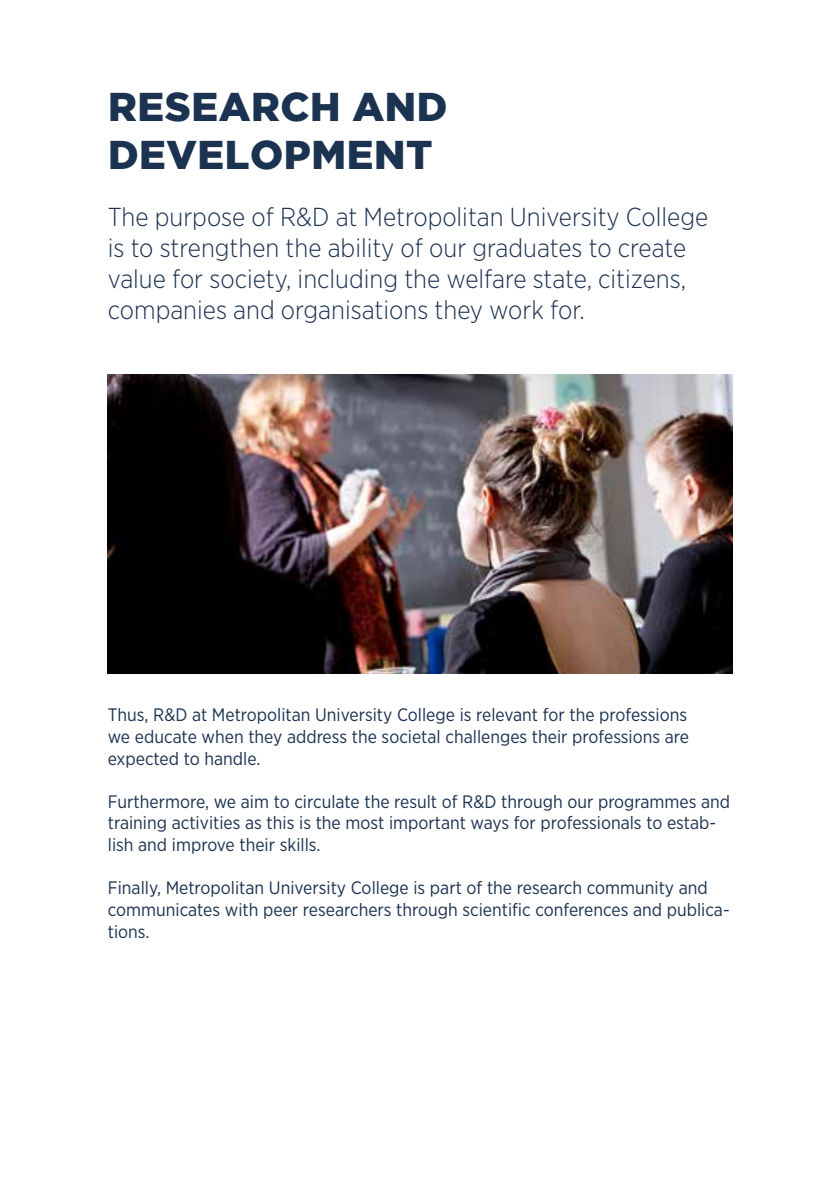
<style>
.page{position:relative;width:840px;height:1191px;background:#fff}
.page>*{position:absolute;margin:0;border:0;box-sizing:border-box;transform-origin:0 0}
.t1{font:900 40px/48px "Gotham";letter-spacing:.015em;color:#1b3250}
.t2{font:300 26px/31.2px "Gotham Narrow";color:#1b3250}
.t3{font:18px/21.6px "Gotham Narrow";color:#1b3250}
</style>
<div class="page">
<img style="left:108px;top:374px;width:623px;height:299px">
<h1 class="t1" style="left:108px;top:82px;width:340px">RESEARCH AND<br>DEVELOPMENT</h1>
<h2 class="t2" style="left:108px;top:200px;width:601px">The purpose of R&amp;D at Metropolitan University College is to strengthen the ability of our graduates to create value for society, including the welfare state, citizens, companies and organisations they work for.</h2>
<p class="t3" style="left:108px;top:704px;width:582px;text-align:justify">Thus, R&amp;D at Metropolitan University College is relevant for the professions we educate when they address the societal challenges their professions are expected to handle.</p>
<p class="t3" style="left:108px;top:790px;width:623px">Furthermore, we aim to circulate the result of R&amp;D through our programmes and training activities as this is the most important ways for professionals to estab&shy;lish and improve their skills.</p>
<p class="t3" style="left:108px;top:876px;width:623px">Finally, Metropolitan University College is part of the research community and communicates with peer researchers through scientific conferences and publica&shy;tions.</p>
</div>
